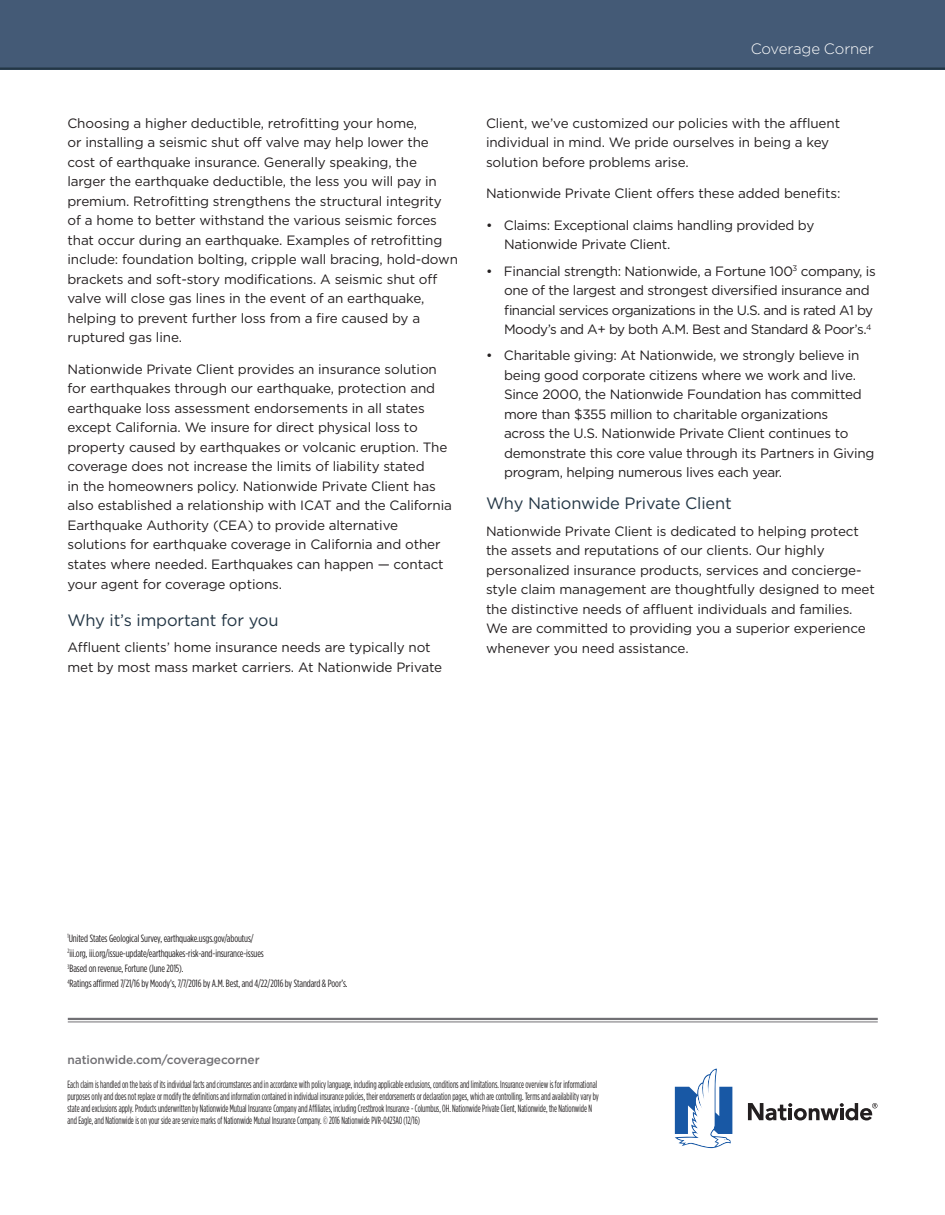
<style>
.page{position:relative;width:945px;height:1215px;background:#fff}
.page>*{position:absolute;margin:0;border:0;box-sizing:border-box;transform-origin:0 0}
.section_header{font:16.5px "Gotham";letter-spacing:-.01em;color:#233645}
.t1{font:300 15px "Gotham";letter-spacing:-.01em;color:#fff}
.body{font:13.5px/19.5px "Gotham";letter-spacing:-.01em;color:#231f20}
.Bullet{font:13.5px/19.5px "Gotham";letter-spacing:-.02em;color:#231f20}
.URL{font:500 12px "Gotham";letter-spacing:-.01em;color:#717074}
.footer_copy{font:10.5px/12px "Gotham Condensed";color:#231f20;scale:.82 1}
.body-2{font:10.5px "Gotham Condensed";letter-spacing:-.01em;color:#231f20}
</style>
<div class="page">
<svg style="left:748px;top:1103px;width:130px;height:18px"></svg>
<svg style="left:675px;top:1069px;width:57px;height:79px"></svg>
<hr style="left:68px;top:1018px;width:810px;height:2px;background:#717074">
<hr style="left:68px;top:1022px;width:810px;height:1px;background:#717074">
<div style="left:0;top:0;width:945px;height:69px;background:#445a76"></div>
<hr style="left:0;top:68px;width:945px;height:2px;background:#233645">
<p class="body" style="left:68px;top:113px;width:392px">Choosing a higher deductible, retrofitting your home,<br>or installing a seismic shut off valve may help lower the cost of earthquake insurance. Generally speaking, the larger the earthquake deductible, the less you will pay in premium. Retrofitting strengthens the structural integrity of a home to better withstand the various seismic forces that occur during an earthquake. Examples of retrofitting include: foundation bolting, cripple wall bracing, hold-down brackets and soft-story modifications. A seismic shut off valve will close gas lines in the event of an earthquake, helping to prevent further loss from a fire caused by a ruptured gas line.</p>
<p class="body" style="left:68px;top:359px;width:386px">Nationwide Private Client provides an insurance solution for earthquakes through our earthquake, protection and earthquake loss assessment endorsements in all states except California. We insure for direct physical loss to property caused by earthquakes or volcanic eruption. The coverage does not increase the limits of liability stated<br>in the homeowners policy. Nationwide Private Client has also established a relationship with ICAT and the California Earthquake Authority (CEA) to provide alternative solutions for earthquake coverage in California and other states where needed. Earthquakes can happen — contact your agent for coverage options.</p>
<p class="section_header" style="left:68px;top:610px;width:213px">Why it’s important for you</p>
<p class="body" style="left:68px;top:637px;width:376px">Affluent clients’ home insurance needs are typically not met by most mass market carriers. At Nationwide Private</p>
<p class="t1" style="left:751px;top:39px;width:125px">Coverage Corner</p>
<p class="body" style="left:486px;top:113px;width:356px">Client, we’ve customized our policies with the affluent individual in mind. We pride ourselves in being a key solution before problems arise.</p>
<p class="body" style="left:486px;top:184px;width:356px">Nationwide Private Client offers these added benefits:</p>
<p class="Bullet" style="left:504px;top:215px;width:312px;text-indent:-18px">• Claims: Exceptional claims handling provided by<br>Nationwide Private Client.</p>
<p class="Bullet" style="left:504px;top:261px;width:373px;text-indent:-18px">• Financial strength: Nationwide, a Fortune 100<sup>3</sup> company, is one of the largest and strongest diversified insurance and financial services organizations in the U.S. and is rated A1 by Moody’s and A+ by both A.M. Best and Standard &amp; Poor’s.<sup>4</sup></p>
<p class="Bullet" style="left:504px;top:346px;width:372px;text-indent:-18px">• Charitable giving: At Nationwide, we strongly believe in being good corporate citizens where we work and live.<br>Since 2000, the Nationwide Foundation has committed more than $355 million to charitable organizations<br>across the U.S. Nationwide Private Client continues to demonstrate this core value through its Partners in Giving program, helping numerous lives each year.</p>
<p class="section_header" style="left:486px;top:493px;width:247px">Why Nationwide Private Client</p>
<p class="body" style="left:486px;top:521px;width:390px">Nationwide Private Client is dedicated to helping protect the assets and reputations of our clients. Our highly personalized insurance products, services and concierge&shy;style claim management are thoughtfully designed to meet the distinctive needs of affluent individuals and families.<br>We are committed to providing you a superior experience whenever you need assistance.</p>
<p class="body-2" style="left:68px;top:932px;width:188px"><sup>1</sup>United States Geological Survey, earthquake.usgs.gov/aboutus/</p>
<p class="body-2" style="left:68px;top:947px;width:198px"><sup>2</sup>iii.org, iii.org/issue-update/earthquakes-risk-and-insurance-issues</p>
<p class="body-2" style="left:68px;top:962px;width:118px"><sup>3</sup>Based on revenue, Fortune (June 2015).</p>
<p class="body-2" style="left:68px;top:978px;width:282px"><sup>4</sup>Ratings affirmed 7/21/16 by Moody’s, 7/7/2016 by A.M. Best, and 4/22/2016 by Standard &amp; Poor’s.</p>
<p class="URL" style="left:68px;top:1052px;width:194px">nationwide.com/coveragecorner</p>
<p class="footer_copy" style="left:68px;top:1078px;width:650px">Each claim is handled on the basis of its individual facts and circumstances and in accordance with policy language, including applicable exclusions, conditions and limitations. Insurance overview is for informational purposes only and does not replace or modify the definitions and information contained in individual insurance policies, their endorsements or declaration pages, which are controlling. Terms and availability vary by state and exclusions apply. Products underwritten by Nationwide Mutual Insurance Company and Affiliates, including Crestbrook Insurance - Columbus, OH. Nationwide Private Client, Nationwide, the Nationwide N and Eagle, and Nationwide is on your side are service marks of Nationwide Mutual Insurance Company. © 2016 Nationwide PVR-0423AO (12/16)</p>
</div>
